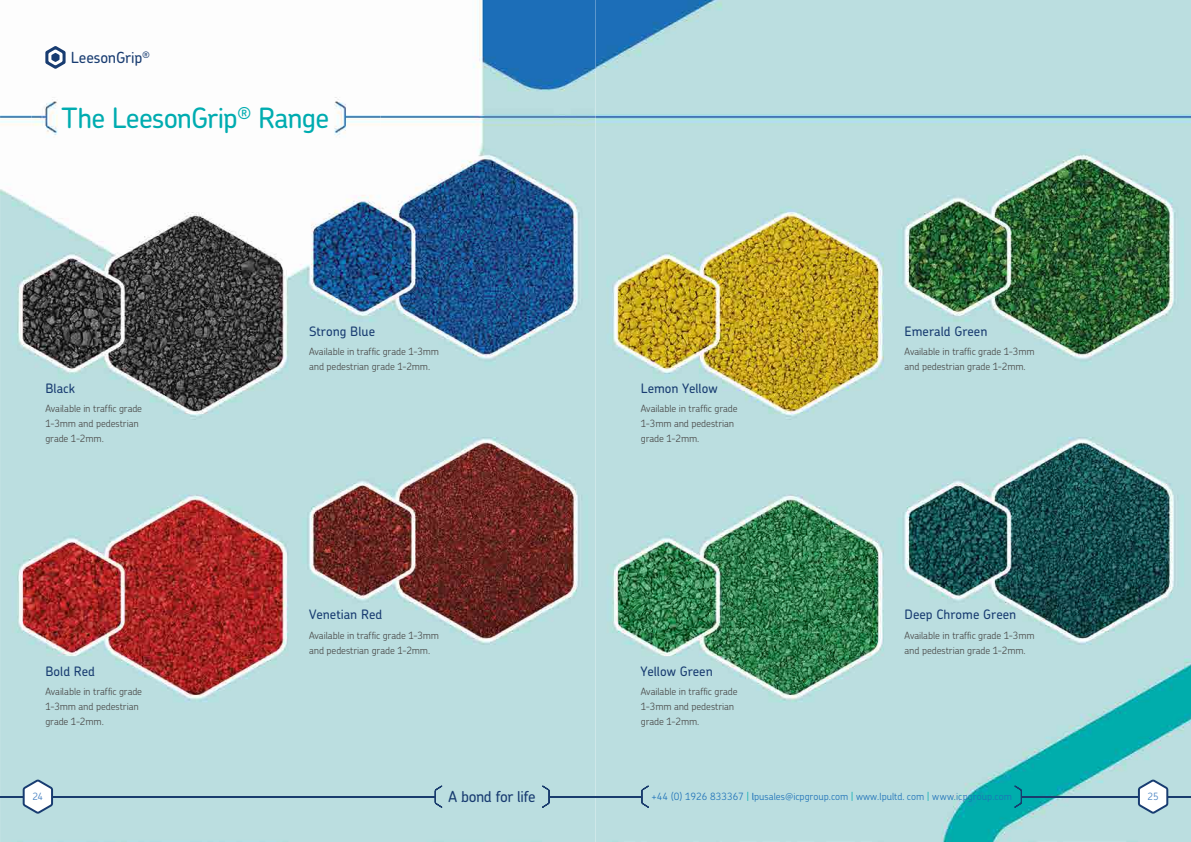
<style>
.page{position:relative;width:1191px;height:842px;background:#fff}
.page>*{position:absolute;margin:0;border:0;box-sizing:border-box;transform-origin:0 0}
.t1{font:500 28px "Chevin";letter-spacing:-.03em;color:#00acb0}
.t2{font:500 15.3px "Chevin";letter-spacing:-.01em;color:#183c71}
.t3{font:500 15.2px "Chevin";letter-spacing:-.025em;color:#183c71}
.t4{font:500 13px "Chevin";color:#183c71}
.t5{font:300 10px/15px "Chevin";letter-spacing:-.01em;color:#4a4a49}
.t6{font:300 10px "Chevin";color:#1d71b8}
.t7{font:300 10px "Chevin";color:#417dc0}
.s1{color:#00acb0}
.s2{font-family:"Chevin Pro";font-weight:500}
</style>
<div class="page">
<img style="left:0;top:0;width:1191px;height:842px">
<svg style="left:31px;top:103px;width:9px;height:29px"></svg>
<svg style="left:371px;top:103px;width:9px;height:29px"></svg>
<svg style="left:45px;top:46px;width:21px;height:23px"></svg>
<svg style="left:435px;top:785px;width:7px;height:23px"></svg>
<hr style="left:272px;top:796px;width:163px;height:1px;background:#193c6e">
<hr style="left:53px;top:796px;width:254px;height:1px;background:#193c6e">
<svg style="left:542px;top:785px;width:8px;height:23px"></svg>
<hr style="left:549px;top:796px;width:46px;height:1px;background:#193c6e">
<svg style="left:1014px;top:785px;width:8px;height:23px"></svg>
<hr style="left:1021px;top:796px;width:46px;height:1px;background:#193c6e">
<hr style="left:1024px;top:796px;width:115px;height:1px;background:#193c6e">
<svg style="left:0;top:780px;width:53px;height:34px"></svg>
<svg style="left:1138px;top:780px;width:53px;height:34px"></svg>
<svg style="left:641px;top:785px;width:8px;height:23px"></svg>
<hr style="left:595px;top:796px;width:47px;height:1px;background:#193c6e">
<h2 class="t2" style="left:71px;top:48px;width:81px">LeesonGrip<sup>®</sup></h2>
<h1 class="t1" style="left:62px;top:100px;width:269px">The LeesonGrip<sup>®</sup> Range</h1>
<h3 class="t4" style="left:45px;top:379px;width:31px">Black</h3>
<p class="t5" style="left:45px;top:401px;width:98px">Available in traffic grade<br>1-3mm and pedestrian grade 1-2mm.</p>
<h3 class="t4" style="left:45px;top:663px;width:51px">Bold Red</h3>
<p class="t5" style="left:45px;top:684px;width:98px">Available in traffic grade<br>1-3mm and pedestrian grade 1-2mm.</p>
<h3 class="t4" style="left:309px;top:323px;width:68px">Strong Blue</h3>
<p class="t5" style="left:309px;top:344px;width:131px">Available in traffic grade 1-3mm and pedestrian grade 1-2mm.</p>
<h3 class="t4" style="left:309px;top:606px;width:75px">Venetian Red</h3>
<p class="t5" style="left:309px;top:627px;width:131px">Available in traffic grade 1-3mm and pedestrian grade 1-2mm.</p>
<h3 class="t4" style="left:641px;top:379px;width:78px">Lemon Yellow</h3>
<p class="t5" style="left:641px;top:401px;width:98px">Available in traffic grade<br>1-3mm and pedestrian grade 1-2mm.</p>
<h3 class="t4" style="left:641px;top:663px;width:73px">Yellow Green</h3>
<p class="t5" style="left:641px;top:684px;width:98px">Available in traffic grade<br>1-3mm and pedestrian grade 1-2mm.</p>
<h3 class="t4" style="left:904px;top:323px;width:84px">Emerald Green</h3>
<p class="t5" style="left:904px;top:344px;width:131px">Available in traffic grade 1-3mm and pedestrian grade 1-2mm.</p>
<h3 class="t4" style="left:904px;top:606px;width:113px">Deep Chrome Green</h3>
<p class="t5" style="left:904px;top:627px;width:131px">Available in traffic grade 1-3mm and pedestrian grade 1-2mm.</p>
<p class="t7" style="left:33px;top:790px;width:12px">24</p>
<h3 class="t3" style="left:448px;top:787px;width:89px">A bond for life</h3>
<p class="t6" style="left:651px;top:790px;width:362px">+44 (0) 1926 833367 <span class="s1">|</span> <span class="s2">l</span>pusales@icpgroup.com <span class="s1">|</span> www.lpultd. com <span class="s1">|</span> www.icpgroup.com</p>
<p class="t7" style="left:1147px;top:790px;width:13px">25</p>
</div>
